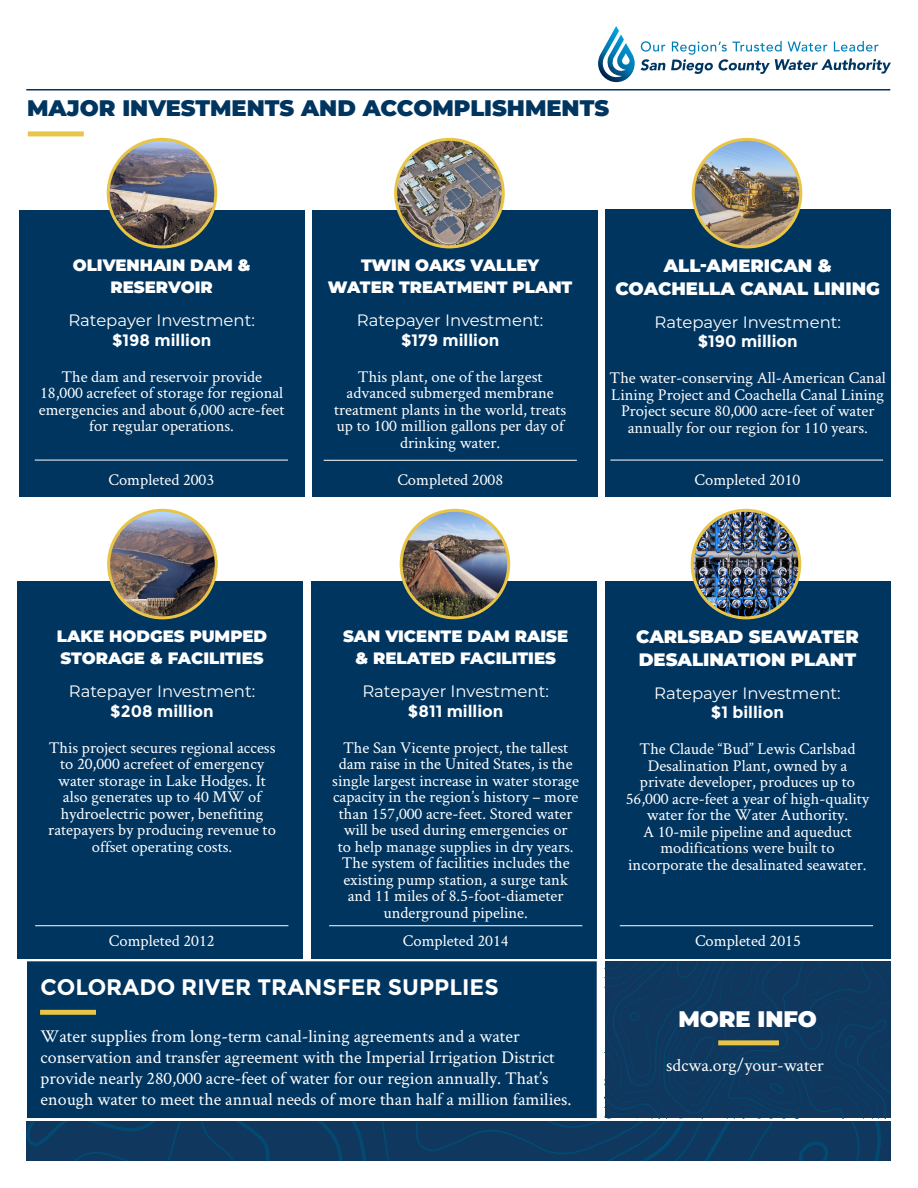
<style>
.page{position:relative;width:918px;height:1188px;background:#fff}
.page>*{position:absolute;margin:0;border:0;box-sizing:border-box;transform-origin:0 0}
.Section_Header{font:900 22.5px "Montserrat";color:#003560}
.Section_Header-2{font:700 22.5px "Montserrat";color:#fff}
.Section_Header-3{font:900 22.5px "Montserrat";color:#fff}
.Body{font:18px/21px "Crimson Text";color:#fff}
.Section_Header-4{font:900 18px/22.5px "Montserrat";color:#fff;text-align:center}
.Body-2{font:16.5px/16.5px "Crimson Text";color:#fff;text-align:center}
.Section_Header-5{font:900 16.5px/22.5px "Montserrat";color:#fff;text-align:center}
.Body-3{font:16.5px "Montserrat";color:#fff}
.Body-4{font:700 16.5px "Montserrat";color:#fff}
</style>
<div class="page">
<svg style="left:671px;top:41px;width:220px;height:33px"></svg>
<svg style="left:598px;top:26px;width:67px;height:56px"></svg>
<hr style="left:26px;top:89px;width:864px;height:2px;background:#003560">
<div style="left:28px;top:131px;width:56px;height:5px;background:#e8c546"></div>
<div style="left:19px;top:210px;width:285px;height:287px;background:#003560"></div>
<img style="left:108px;top:139px;width:108px;height:108px;border-radius:54px">
<div style="left:107px;top:138px;width:110px;height:110px;border:3px solid #e8c546;border-radius:50%"></div>
<hr style="left:35px;top:460px;width:253px;height:1px;background:#fff">
<div style="left:605px;top:210px;width:285px;height:287px;background:#003560"></div>
<img style="left:693px;top:139px;width:108px;height:108px;border-radius:54px">
<div style="left:692px;top:138px;width:110px;height:110px;border:3px solid #e8c546;border-radius:50%"></div>
<hr style="left:610px;top:460px;width:273px;height:1px;background:#fff">
<div style="left:312px;top:210px;width:285px;height:287px;background:#003560"></div>
<img style="left:396px;top:139px;width:107px;height:108px;border-radius:54px">
<div style="left:394px;top:138px;width:111px;height:110px;border:3px solid #e8c546;border-radius:50%"></div>
<hr style="left:324px;top:460px;width:253px;height:1px;background:#fff">
<div style="left:18px;top:581px;width:285px;height:377px;background:#003560"></div>
<img style="left:109px;top:510px;width:107px;height:108px;border-radius:54px">
<div style="left:107px;top:509px;width:111px;height:110px;border:3px solid #e8c546;border-radius:50%"></div>
<hr style="left:35px;top:925px;width:253px;height:1px;background:#fff">
<div style="left:605px;top:581px;width:285px;height:377px;background:#003560"></div>
<img style="left:692px;top:510px;width:108px;height:108px;border-radius:54px">
<div style="left:691px;top:509px;width:110px;height:110px;border:3px solid #e8c546;border-radius:50%"></div>
<hr style="left:620px;top:925px;width:253px;height:1px;background:#fff">
<div style="left:311px;top:581px;width:286px;height:377px;background:#003560"></div>
<img style="left:401px;top:510px;width:108px;height:108px;border-radius:54px">
<div style="left:400px;top:509px;width:110px;height:110px;border:3px solid #e8c546;border-radius:50%"></div>
<hr style="left:329px;top:925px;width:253px;height:1px;background:#fff">
<svg style="left:27px;top:961px;width:864px;height:200px;background:#0d3b63"></svg>
<div style="left:718px;top:1040px;width:61px;height:5px;background:#e8c546"></div>
<p class="Section_Header" style="left:27px;top:91px;width:584px">MAJOR INVESTMENTS AND ACCOMPLISHMENTS</p>
<p class="Section_Header-5" style="left:73px;top:253px;width:179px">OLIVENHAIN DAM &amp;<br>RESERVOIR</p>
<p class="Body-3" style="left:68px;top:309px;width:188px">Ratepayer Investment:</p>
<p class="Body-4" style="left:112px;top:330px;width:101px">$198 million</p>
<p class="Body-2" style="left:39px;top:368px;width:247px">The dam and reservoir provide 18,000 acrefeet of storage for regional emergencies and about 6,000 acre-feet for regular operations.</p>
<p class="Body-2" style="left:108px;top:471px;width:107px">Completed 2003</p>
<p class="Section_Header-5" style="left:361px;top:253px;width:180px">TWIN OAKS VALLEY</p>
<p class="Section_Header-5" style="left:328px;top:275px;width:246px">WATER TREATMENT PLANT</p>
<p class="Body-3" style="left:357px;top:309px;width:188px">Ratepayer Investment:</p>
<p class="Body-4" style="left:401px;top:330px;width:100px">$179 million</p>
<p class="Body-2" style="left:358px;top:368px;width:186px">This plant, one of the largest</p>
<p class="Body-2" style="left:334px;top:384px;width:234px">advanced submerged membrane treatment plants in the world, treats up to 100 million gallons per day of drinking water.</p>
<p class="Body-2" style="left:397px;top:471px;width:107px">Completed 2008</p>
<p class="Section_Header-4" style="left:616px;top:253px;width:266px">ALL-AMERICAN &amp;<br>COACHELLA CANAL LINING</p>
<p class="Body-3" style="left:655px;top:310px;width:188px">Ratepayer Investment:</p>
<p class="Body-4" style="left:698px;top:332px;width:101px">$190 million</p>
<p class="Body-2" style="left:610px;top:369px;width:278px">The water-conserving All-American Canal Lining Project and Coachella Canal Lining Project secure 80,000 acre-feet of water annually for our region for 110 years.</p>
<p class="Body-2" style="left:695px;top:471px;width:107px">Completed 2010</p>
<p class="Section_Header-5" style="left:57px;top:624px;width:212px;text-align:left">LAKE HODGES PUMPED<br>STORAGE &amp; FACILITIES</p>
<p class="Body-3" style="left:69px;top:680px;width:188px">Ratepayer Investment:</p>
<p class="Body-4" style="left:110px;top:701px;width:105px">$208 million</p>
<p class="Body-2" style="left:48px;top:739px;width:229px">This project secures regional access to 20,000 acrefeet of emergency water storage in Lake Hodges. It also generates up to 40 MW of hydroelectric power, benefiting ratepayers by producing revenue to offset operating costs.</p>
<p class="Body-2" style="left:109px;top:932px;width:107px">Completed 2012</p>
<p class="Section_Header-5" style="left:343px;top:624px;width:227px">SAN VICENTE DAM RAISE</p>
<p class="Section_Header-5" style="left:355px;top:646px;width:202px">&amp; RELATED FACILITIES</p>
<p class="Body-3" style="left:362px;top:680px;width:188px">Ratepayer Investment:</p>
<p class="Body-4" style="left:408px;top:701px;width:97px">$811 million</p>
<p class="Body-2" style="left:332px;top:739px;width:249px">The San Vicente project, the tallest dam raise in the United States, is the single largest increase in water storage capacity in the region’s history – more than 157,000 acre-feet. Stored water will be used during emergencies or<br>to help manage supplies in dry years.<br>The system of facilities includes the existing pump station, a surge tank and 11 miles of 8.5-foot-diameter underground pipeline.</p>
<p class="Body-2" style="left:403px;top:932px;width:107px">Completed 2014</p>
<p class="Section_Header-2" style="left:41px;top:974px;width:460px">COLORADO RIVER TRANSFER SUPPLIES</p>
<p class="Body" style="left:41px;top:1025px;width:532px">Water supplies from long-term canal-lining agreements and a water conservation and transfer agreement with the Imperial Irrigation District provide nearly 280,000 acre-feet of water for our region annually. That’s enough water to meet the annual needs of more than half a million families.</p>
<p class="Section_Header-4" style="left:636px;top:624px;width:224px;text-align:left">CARLSBAD SEAWATER<br>DESALINATION PLANT</p>
<p class="Body-3" style="left:654px;top:681px;width:188px">Ratepayer Investment:</p>
<p class="Body-4" style="left:711px;top:702px;width:74px">$1 billion</p>
<p class="Body-2" style="left:640px;top:740px;width:217px">The Claude “Bud” Lewis Carlsbad<br>Desalination Plant, owned by a</p>
<p class="Body-2" style="left:626px;top:773px;width:245px">private developer, produces up to 56,000 acre-feet a year of high-quality water for the Water Authority.<br>A 10-mile pipeline and aqueduct modifications were built to</p>
<p class="Body-2" style="left:628px;top:855px;width:240px">incorporate the desalinated seawater.</p>
<p class="Body-2" style="left:695px;top:932px;width:107px">Completed 2015</p>
<p class="Section_Header-3" style="left:678px;top:1002px;width:140px">MORE INFO</p>
<p class="Body" style="left:666px;top:1054px;width:159px">sdcwa.org/your-water</p>
</div>
